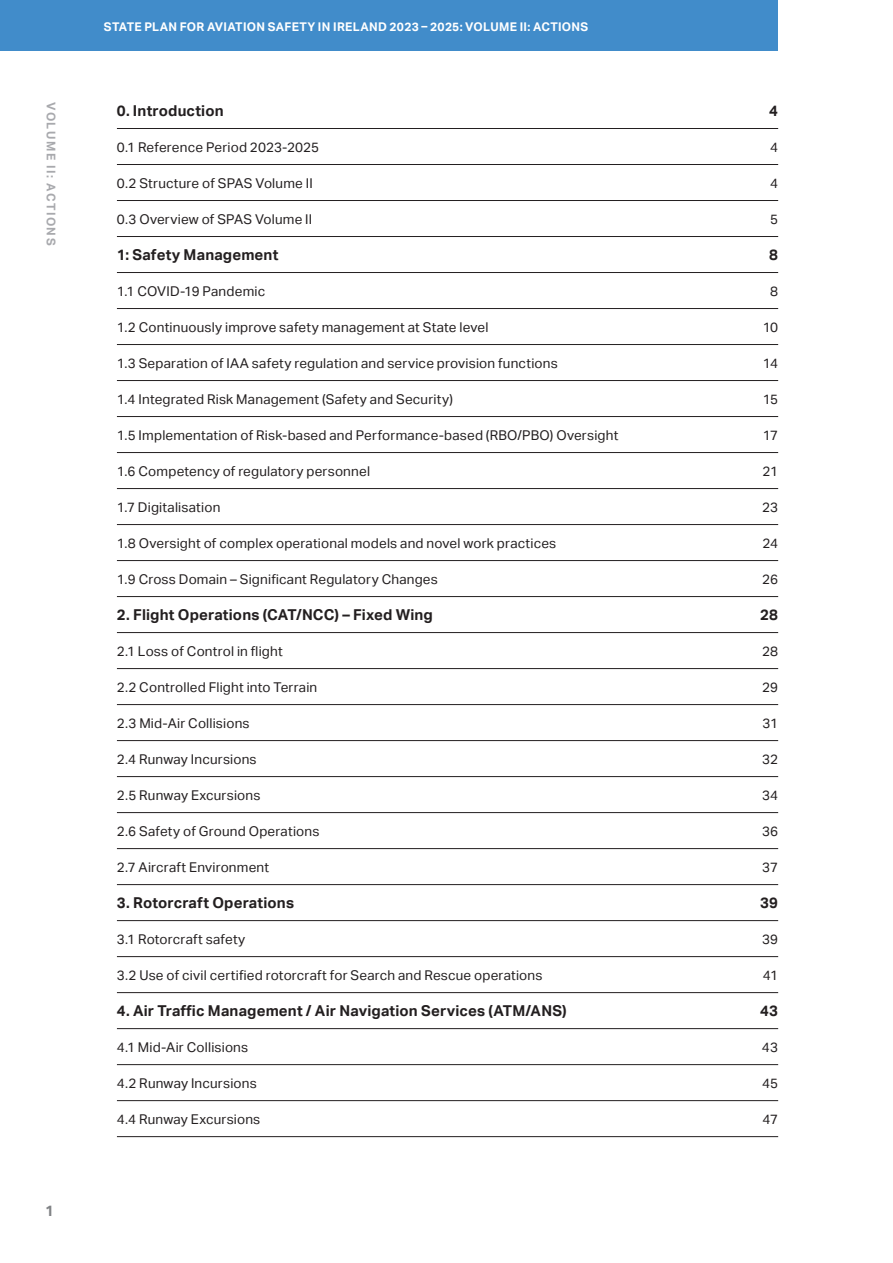
<style>
.page{position:relative;width:893px;height:1263px;background:#fff}
.page>*{position:absolute;margin:0;border:0;box-sizing:border-box;transform-origin:0 0}
.Contents{font:700 15px "Aktiv Grotesk";letter-spacing:.01em;color:#231f20}
.t1{font:700 15px "Aktiv Grotesk";color:#808285}
.Contents-2{font:13.5px "Aktiv Grotesk";letter-spacing:.015em;color:#231f20}
.t2{font:700 12px "Aktiv Grotesk";letter-spacing:.025em;color:#fff}
.t3{font:700 12px "Aktiv Grotesk";letter-spacing:.125em;color:#a8a9ad}
</style>
<div class="page">
<div style="left:0;top:0;width:778px;height:51px;background:#418cca"></div>
<hr style="left:117px;top:128px;width:661px;height:1px;background:#231f20">
<hr style="left:117px;top:164px;width:661px;height:1px;background:#231f20">
<hr style="left:117px;top:200px;width:661px;height:1px;background:#231f20">
<hr style="left:117px;top:236px;width:661px;height:1px;background:#231f20">
<hr style="left:117px;top:272px;width:661px;height:1px;background:#231f20">
<hr style="left:117px;top:308px;width:661px;height:1px;background:#231f20">
<hr style="left:117px;top:344px;width:661px;height:1px;background:#231f20">
<hr style="left:117px;top:380px;width:661px;height:1px;background:#231f20">
<hr style="left:117px;top:416px;width:661px;height:1px;background:#231f20">
<hr style="left:117px;top:452px;width:661px;height:1px;background:#231f20">
<hr style="left:117px;top:488px;width:661px;height:1px;background:#231f20">
<hr style="left:117px;top:524px;width:661px;height:1px;background:#231f20">
<hr style="left:117px;top:560px;width:661px;height:1px;background:#231f20">
<hr style="left:117px;top:596px;width:661px;height:1px;background:#231f20">
<hr style="left:117px;top:632px;width:661px;height:1px;background:#231f20">
<hr style="left:117px;top:668px;width:661px;height:1px;background:#231f20">
<hr style="left:117px;top:704px;width:661px;height:1px;background:#231f20">
<hr style="left:117px;top:740px;width:661px;height:1px;background:#231f20">
<hr style="left:117px;top:776px;width:661px;height:1px;background:#231f20">
<hr style="left:117px;top:812px;width:661px;height:1px;background:#231f20">
<hr style="left:117px;top:848px;width:661px;height:1px;background:#231f20">
<hr style="left:117px;top:884px;width:661px;height:1px;background:#231f20">
<hr style="left:117px;top:920px;width:661px;height:1px;background:#231f20">
<hr style="left:117px;top:956px;width:661px;height:1px;background:#231f20">
<hr style="left:117px;top:992px;width:661px;height:1px;background:#231f20">
<hr style="left:117px;top:1028px;width:661px;height:1px;background:#231f20">
<hr style="left:117px;top:1064px;width:661px;height:1px;background:#231f20">
<hr style="left:117px;top:1100px;width:661px;height:1px;background:#231f20">
<hr style="left:117px;top:1136px;width:661px;height:1px;background:#231f20">
<p class="t3" style="left:58px;top:102px;width:145px;rotate:90deg">VOLUME II: ACTIONS</p>
<p class="t1" style="left:45px;top:1202px;width:10px">1</p>
<p class="t2" style="left:104px;top:20px;width:486px">STATE PLAN FOR AVIATION SAFETY IN IRELAND 2023 – 2025: VOLUME II: ACTIONS</p>
<p class="Contents" style="left:117px;top:102px;width:108px">0. Introduction</p>
<p class="Contents" style="left:769px;top:102px;width:10px">4</p>
<p class="Contents-2" style="left:117px;top:139px;width:204px">0.1 Reference Period 2023-2025</p>
<p class="Contents-2" style="left:770px;top:139px;width:9px">4</p>
<p class="Contents-2" style="left:117px;top:175px;width:197px">0.2 Structure of SPAS Volume II</p>
<p class="Contents-2" style="left:770px;top:175px;width:9px">4</p>
<p class="Contents-2" style="left:117px;top:211px;width:197px">0.3 Overview of SPAS Volume II</p>
<p class="Contents-2" style="left:770px;top:211px;width:9px">5</p>
<p class="Contents" style="left:117px;top:246px;width:163px">1: Safety Management</p>
<p class="Contents" style="left:769px;top:246px;width:10px">8</p>
<p class="Contents-2" style="left:117px;top:283px;width:150px">1.1 COVID-19 Pandemic</p>
<p class="Contents-2" style="left:770px;top:283px;width:9px">8</p>
<p class="Contents-2" style="left:117px;top:319px;width:373px">1.2 Continuously improve safety management at State level</p>
<p class="Contents-2" style="left:763px;top:319px;width:17px">10</p>
<p class="Contents-2" style="left:117px;top:355px;width:442px">1.3 Separation of IAA safety regulation and service provision functions</p>
<p class="Contents-2" style="left:763px;top:355px;width:17px">14</p>
<p class="Contents-2" style="left:117px;top:391px;width:337px">1.4 Integrated Risk Management (Safety and Security)</p>
<p class="Contents-2" style="left:763px;top:391px;width:17px">15</p>
<p class="Contents-2" style="left:117px;top:427px;width:503px">1.5 Implementation of Risk-based and Performance-based (RBO/PBO) Oversight</p>
<p class="Contents-2" style="left:763px;top:427px;width:17px">17</p>
<p class="Contents-2" style="left:117px;top:463px;width:255px">1.6 Competency of regulatory personnel</p>
<p class="Contents-2" style="left:762px;top:463px;width:17px">21</p>
<p class="Contents-2" style="left:117px;top:499px;width:105px">1.7 Digitalisation</p>
<p class="Contents-2" style="left:762px;top:499px;width:18px">23</p>
<p class="Contents-2" style="left:117px;top:535px;width:441px">1.8 Oversight of complex operational models and novel work practices</p>
<p class="Contents-2" style="left:762px;top:535px;width:17px">24</p>
<p class="Contents-2" style="left:117px;top:571px;width:322px">1.9 Cross Domain – Significant Regulatory Changes</p>
<p class="Contents-2" style="left:762px;top:571px;width:17px">26</p>
<p class="Contents" style="left:117px;top:606px;width:318px">2. Flight Operations (CAT/NCC) – Fixed Wing</p>
<p class="Contents" style="left:760px;top:606px;width:19px">28</p>
<p class="Contents-2" style="left:117px;top:643px;width:167px">2.1 Loss of Control in flight</p>
<p class="Contents-2" style="left:762px;top:643px;width:18px">28</p>
<p class="Contents-2" style="left:117px;top:679px;width:202px">2.2 Controlled Flight into Terrain</p>
<p class="Contents-2" style="left:762px;top:679px;width:18px">29</p>
<p class="Contents-2" style="left:117px;top:715px;width:134px">2.3 Mid-Air Collisions</p>
<p class="Contents-2" style="left:762px;top:715px;width:17px">31</p>
<p class="Contents-2" style="left:117px;top:751px;width:141px">2.4 Runway Incursions</p>
<p class="Contents-2" style="left:762px;top:751px;width:17px">32</p>
<p class="Contents-2" style="left:117px;top:787px;width:145px">2.5 Runway Excursions</p>
<p class="Contents-2" style="left:762px;top:787px;width:18px">34</p>
<p class="Contents-2" style="left:117px;top:823px;width:204px">2.6 Safety of Ground Operations</p>
<p class="Contents-2" style="left:762px;top:823px;width:18px">36</p>
<p class="Contents-2" style="left:117px;top:859px;width:154px">2.7 Aircraft Environment</p>
<p class="Contents-2" style="left:762px;top:859px;width:17px">37</p>
<p class="Contents" style="left:117px;top:894px;width:179px">3. Rotorcraft Operations</p>
<p class="Contents" style="left:760px;top:894px;width:19px">39</p>
<p class="Contents-2" style="left:117px;top:931px;width:130px">3.1 Rotorcraft safety</p>
<p class="Contents-2" style="left:762px;top:931px;width:18px">39</p>
<p class="Contents-2" style="left:117px;top:967px;width:427px">3.2 Use of civil certified rotorcraft for Search and Rescue operations</p>
<p class="Contents-2" style="left:763px;top:967px;width:17px">41</p>
<p class="Contents" style="left:117px;top:1002px;width:451px">4. Air Traffic Management / Air Navigation Services (ATM/ANS)</p>
<p class="Contents" style="left:760px;top:1002px;width:20px">43</p>
<p class="Contents-2" style="left:117px;top:1039px;width:133px">4.1 Mid-Air Collisions</p>
<p class="Contents-2" style="left:762px;top:1039px;width:18px">43</p>
<p class="Contents-2" style="left:117px;top:1075px;width:141px">4.2 Runway Incursions</p>
<p class="Contents-2" style="left:762px;top:1075px;width:18px">45</p>
<p class="Contents-2" style="left:117px;top:1111px;width:145px">4.4 Runway Excursions</p>
<p class="Contents-2" style="left:762px;top:1111px;width:17px">47</p>
</div>
